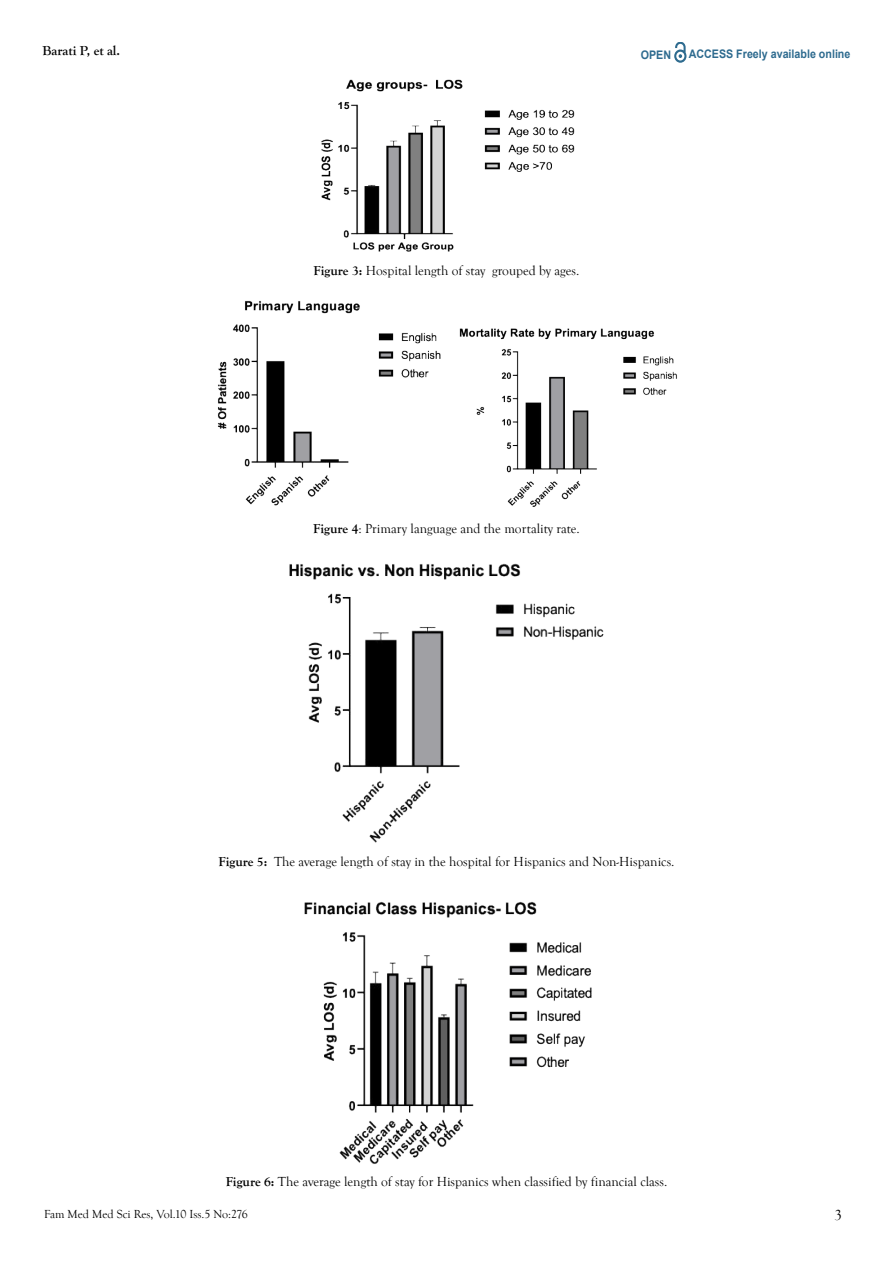
<style>
.page{position:relative;width:893px;height:1263px;background:#fff}
.page>*{position:absolute;margin:0;border:0;box-sizing:border-box;transform-origin:0 0}
.t1{font:15px "Goudy Old Style T";color:#000}
.t2{font:13.5px "Goudy Old Style T";color:#000}
.t3{font:700 13.5px "Goudy Old Style T";color:#000}
.t4{font:12px "Goudy Old Style T";color:#000}
.t5{font:700 11.85px "Arial";color:#2e6b8f;scale:.91 1}
.s1{font-weight:700}
</style>
<div class="page">
<svg style="left:674px;top:43px;width:12px;height:20px"></svg>
<img style="left:321px;top:79px;width:254px;height:173px">
<img style="left:217px;top:300px;width:224px;height:206px">
<img style="left:459px;top:328px;width:218px;height:179px">
<img style="left:289px;top:563px;width:315px;height:280px">
<img style="left:304px;top:901px;width:288px;height:263px">
<p class="t3" style="left:43px;top:43px;width:79px">Barati P, et al.</p>
<p class="t5" style="left:641px;top:47px;width:35px">OPEN</p>
<p class="t5" style="left:689px;top:46px;width:179px">ACCESS Freely available online</p>
<p class="t2" style="left:314px;top:263px;width:267px"><span class="s1">Figure 3:</span> Hospital length of stay grouped by ages.</p>
<p class="t2" style="left:313px;top:521px;width:268px"><span class="s1">Figure 4</span>: Primary language and the mortality rate.</p>
<p class="t2" style="left:218px;top:854px;width:458px"><span class="s1">Figure 5:</span> The average length of stay in the hospital for Hispanics and Non-Hispanics.</p>
<p class="t2" style="left:226px;top:1174px;width:443px"><span class="s1">Figure 6:</span> The average length of stay for Hispanics when classified by financial class.</p>
<p class="t4" style="left:44px;top:1207px;width:205px">Fam Med Med Sci Res, Vol.10 Iss.5 No:276</p>
<p class="t1" style="left:834px;top:1207px;width:9px">3</p>
</div>
